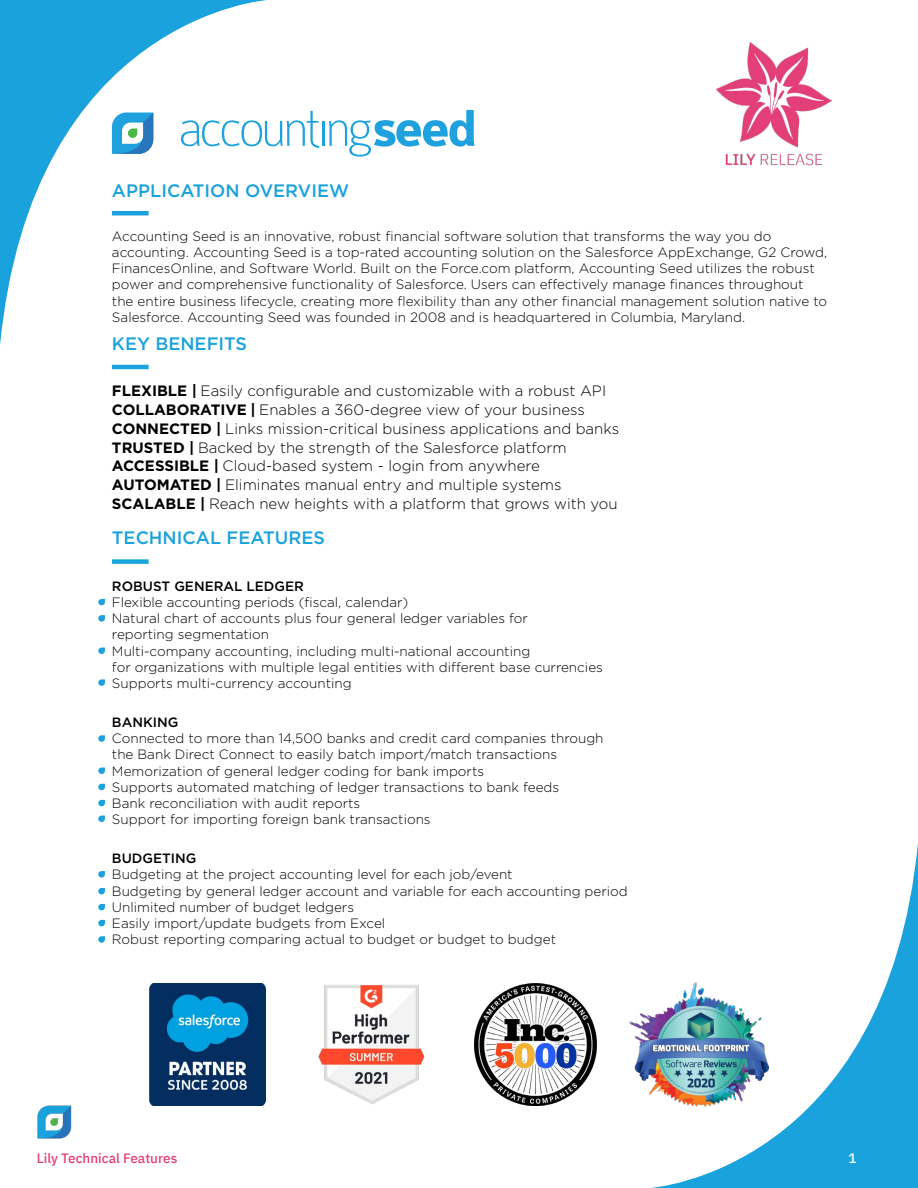
<style>
.page{position:relative;width:918px;height:1188px;background:#fff}
.page>*{position:absolute;margin:0;border:0;box-sizing:border-box;transform-origin:0 0}
.t1{font:500 18px "Gotham";color:#1aa2dc}
.t2{font:300 15px/18.8px "Gotham";color:#000101}
.t3{font:300 13.5px/16.2px "Gotham";color:#000}
.t4{font:500 13.5px "Gotham";color:#000}
.t5{font:500 13.5px "IBM Plex Sans";color:#e43f78}
.t6{font:500 13.5px "IBM Plex Sans";color:#fff}
.s1{font-weight:700}
</style>
<div class="page">
<svg style="left:651px;top:843px;width:267px;height:345px"></svg>
<svg style="left:0;top:0;width:267px;height:345px"></svg>
<img style="left:37px;top:1105px;width:35px;height:34px">
<img style="left:716px;top:42px;width:116px;height:124px">
<hr style="left:112px;top:211px;width:37px;height:4px;background:#1aa2dc">
<svg style="left:112px;top:113px;width:41px;height:41px"></svg>
<svg style="left:181px;top:111px;width:138px;height:37px"></svg>
<hr style="left:322px;top:121px;width:2px;height:25px;background:#1ea1dc">
<svg style="left:329px;top:110px;width:145px;height:47px"></svg>
<hr style="left:112px;top:365px;width:37px;height:4px;background:#1aa2dc">
<div style="left:112px;top:559px;width:37px;height:5px;background:#1aa2dc"></div>
<svg style="left:98px;top:599px;width:7px;height:6px"></svg>
<svg style="left:98px;top:615px;width:7px;height:7px"></svg>
<svg style="left:98px;top:648px;width:7px;height:6px"></svg>
<svg style="left:98px;top:679px;width:7px;height:7px"></svg>
<svg style="left:98px;top:735px;width:7px;height:7px"></svg>
<svg style="left:98px;top:784px;width:7px;height:6px"></svg>
<svg style="left:98px;top:768px;width:7px;height:6px"></svg>
<svg style="left:98px;top:800px;width:7px;height:6px"></svg>
<svg style="left:98px;top:816px;width:7px;height:6px"></svg>
<svg style="left:98px;top:904px;width:7px;height:6px"></svg>
<svg style="left:98px;top:888px;width:7px;height:6px"></svg>
<svg style="left:98px;top:920px;width:7px;height:6px"></svg>
<svg style="left:98px;top:936px;width:7px;height:7px"></svg>
<svg style="left:98px;top:871px;width:7px;height:7px"></svg>
<img style="left:149px;top:984px;width:117px;height:122px">
<img style="left:318px;top:985px;width:106px;height:119px">
<img style="left:474px;top:984px;width:122px;height:121px">
<img style="left:630px;top:983px;width:139px;height:123px">
<h1 class="t1" style="left:112px;top:179px;width:239px">APPLICATION OVERVIEW</h1>
<p class="t3" style="left:112px;top:228px;width:717px">Accounting Seed is an innovative, robust financial software solution that transforms the way you do accounting. Accounting Seed is a top-rated accounting solution on the Salesforce AppExchange, G2 Crowd, FinancesOnline, and Software World. Built on the Force.com platform, Accounting Seed utilizes the robust power and comprehensive functionality of Salesforce. Users can effectively manage finances throughout the entire business lifecycle, creating more flexibility than any other financial management solution native to Salesforce. Accounting Seed was founded in 2008 and is headquartered in Columbia, Maryland.</p>
<h1 class="t1" style="left:112px;top:332px;width:137px">KEY BENEFITS</h1>
<p class="t2" style="left:112px;top:381px;width:509px"><span class="s1">FLEXIBLE |</span> Easily configurable and customizable with a robust API <span class="s1">COLLABORATIVE |</span> Enables a 360-degree view of your business <span class="s1">CONNECTED |</span> Links mission-critical business applications and banks <span class="s1">TRUSTED |</span> Backed by the strength of the Salesforce platform <span class="s1">ACCESSIBLE |</span> Cloud-based system - login from anywhere <span class="s1">AUTOMATED |</span> Eliminates manual entry and multiple systems <span class="s1">SCALABLE |</span> Reach new heights with a platform that grows with you</p>
<h1 class="t1" style="left:112px;top:526px;width:215px">TECHNICAL FEATURES</h1>
<p class="t4" style="left:112px;top:577px;width:193px">ROBUST GENERAL LEDGER</p>
<p class="t3" style="left:112px;top:594px;width:492px">Flexible accounting periods (fiscal, calendar)<br>Natural chart of accounts plus four general ledger variables for<br>reporting segmentation<br>Multi-company accounting, including multi-national accounting<br>for organizations with multiple legal entities with different base currencies Supports multi-currency accounting</p>
<p class="t4" style="left:112px;top:713px;width:68px">BANKING</p>
<p class="t3" style="left:112px;top:730px;width:493px">Connected to more than 14,500 banks and credit card companies through the Bank Direct Connect to easily batch import/match transactions Memorization of general ledger coding for bank imports<br>Supports automated matching of ledger transactions to bank feeds<br>Bank reconciliation with audit reports<br>Support for importing foreign bank transactions</p>
<p class="t4" style="left:112px;top:850px;width:86px">BUDGETING</p>
<p class="t3" style="left:112px;top:866px;width:517px">Budgeting at the project accounting level for each job/event<br>Budgeting by general ledger account and variable for each accounting period Unlimited number of budget ledgers<br>Easily import/update budgets from Excel<br>Robust reporting comparing actual to budget or budget to budget</p>
<p class="t5" style="left:37px;top:1148px;width:142px">Lily Technical Features</p>
<p class="t6" style="left:848px;top:1148px;width:10px">1</p>
</div>
